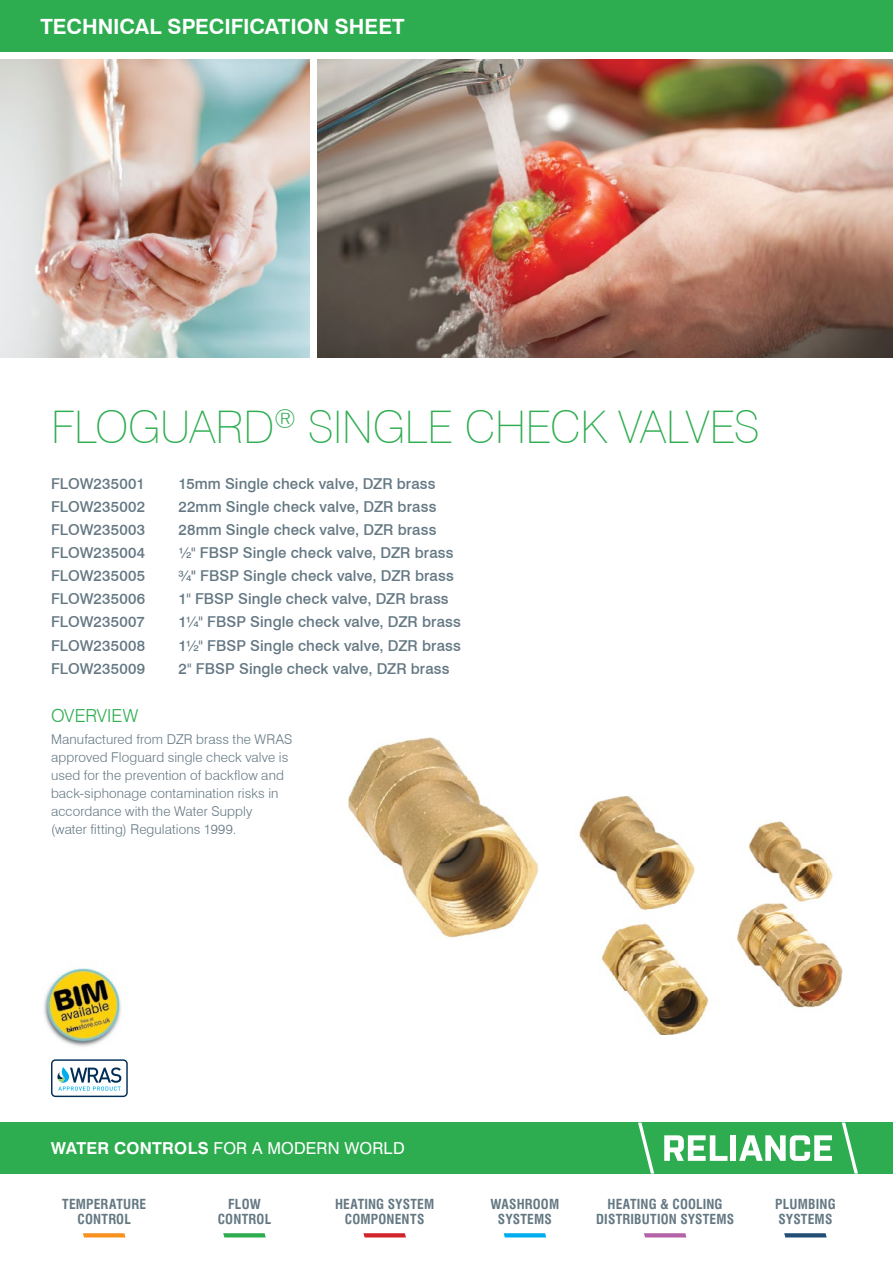
<style>
.page{position:relative;width:893px;height:1263px;background:#fff}
.page>*{position:absolute;margin:0;border:0;box-sizing:border-box;transform-origin:0 0}
.t1{font:100 45px "Swiss 721 BT";letter-spacing:-.005em;color:#2ead50}
.t2{font:700 21px "Swiss 721 BT";color:#fff}
.t3{font:300 18px "Swiss 721 BT";color:#2ead50}
.t4{font:16.5px "Swiss 721 BT";letter-spacing:.01em;color:#fff}
.t5{font:500 15px "Swiss 721 BT";letter-spacing:.005em;color:#647883}
.t6{font:300 13.5px/18px "Swiss 721 BT";letter-spacing:.01em;color:#647883}
.t7{font:700 condensed 13.5px/14.2px "Swiss 721 BT";letter-spacing:.01em;color:#647883;text-align:center}
.s1{font-weight:400;font-stretch:condensed}
.s2{font-weight:700}
</style>
<div class="page">
<svg style="left:51px;top:1059px;width:77px;height:38px"></svg>
<img style="left:348px;top:737px;width:494px;height:297px">
<div style="left:0;top:1122px;width:893px;height:51px;background:#2ead50"></div>
<svg style="left:664px;top:1135px;width:63px;height:26px"></svg>
<div style="left:731px;top:1135px;width:5px;height:26px;background:#fff"></div>
<svg style="left:739px;top:1135px;width:93px;height:26px"></svg>
<svg style="left:638px;top:1122px;width:16px;height:51px"></svg>
<svg style="left:842px;top:1122px;width:16px;height:51px"></svg>
<svg style="left:83px;top:1233px;width:42px;height:4px"></svg>
<svg style="left:223px;top:1233px;width:43px;height:4px"></svg>
<svg style="left:363px;top:1233px;width:43px;height:4px"></svg>
<svg style="left:504px;top:1233px;width:42px;height:4px"></svg>
<svg style="left:644px;top:1233px;width:42px;height:4px"></svg>
<svg style="left:784px;top:1233px;width:43px;height:4px"></svg>
<div style="left:0;top:0;width:893px;height:51px;background:#2ead50"></div>
<img style="left:0;top:60px;width:309px;height:297px">
<img style="left:317px;top:60px;width:576px;height:297px">
<img style="left:43px;top:968px;width:79px;height:79px">
<h2 class="t2" style="left:40px;top:14px;width:366px">TECHNICAL SPECIFICATION SHEET</h2>
<h1 class="t1" style="left:51px;top:399px;width:710px">FLOGUARD<sup>®</sup> SINGLE CHECK VALVES</h1>
<p class="t5" style="left:51px;top:474px;width:95px">FLOW235001</p>
<p class="t5" style="left:179px;top:474px;width:259px">15mm Single check valve, DZR brass</p>
<p class="t5" style="left:51px;top:497px;width:96px">FLOW235002</p>
<p class="t5" style="left:179px;top:497px;width:259px">22mm Single check valve, DZR brass</p>
<p class="t5" style="left:51px;top:520px;width:96px">FLOW235003</p>
<p class="t5" style="left:179px;top:520px;width:259px">28mm Single check valve, DZR brass</p>
<p class="t5" style="left:51px;top:544px;width:96px">FLOW235004</p>
<p class="t5" style="left:179px;top:544px;width:276px">½<span class="s1">"</span> FBSP Single check valve, DZR brass</p>
<p class="t5" style="left:51px;top:567px;width:96px">FLOW235005</p>
<p class="t5" style="left:179px;top:567px;width:277px">¾" FBSP Single check valve, DZR brass</p>
<p class="t5" style="left:51px;top:590px;width:96px">FLOW235006</p>
<p class="t5" style="left:179px;top:590px;width:272px">1<span class="s1">"</span> FBSP Single check valve, DZR brass</p>
<p class="t5" style="left:51px;top:613px;width:95px">FLOW235007</p>
<p class="t5" style="left:179px;top:613px;width:284px">1¼<span class="s1">"</span> FBSP Single check valve, DZR brass</p>
<p class="t5" style="left:51px;top:636px;width:96px">FLOW235008</p>
<p class="t5" style="left:179px;top:636px;width:284px">1½<span class="s1">"</span> FBSP Single check valve, DZR brass</p>
<p class="t5" style="left:51px;top:659px;width:96px">FLOW235009</p>
<p class="t5" style="left:179px;top:659px;width:273px">2<span class="s1">"</span> FBSP Single check valve, DZR brass</p>
<p class="t3" style="left:51px;top:705px;width:89px">OVERVIEW</p>
<p class="t6" style="left:51px;top:730px;width:243px">Manufactured from DZR brass the WRAS approved Floguard single check valve is used for the prevention of backflow and back-siphonage contamination risks in accordance with the Water Supply<br>(water fitting) Regulations 1999.</p>
<p class="t4" style="left:51px;top:1138px;width:355px"><span class="s2">WATER CONTROLS</span> FOR A MODERN WORLD</p>
<p class="t7" style="left:62px;top:1197px;width:86px">TEMPERATURE<br>CONTROL</p>
<p class="t7" style="left:218px;top:1197px;width:55px">FLOW<br>CONTROL</p>
<p class="t7" style="left:335px;top:1197px;width:101px">HEATING SYSTEM<br>COMPONENTS</p>
<p class="t7" style="left:491px;top:1197px;width:70px">WASHROOM<br>SYSTEMS</p>
<p class="t7" style="left:596px;top:1197px;width:140px">HEATING &amp; COOLING<br>DISTRIBUTION SYSTEMS</p>
<p class="t7" style="left:775px;top:1197px;width:62px;text-align:left">PLUMBING<br>SYSTEMS</p>
</div>
